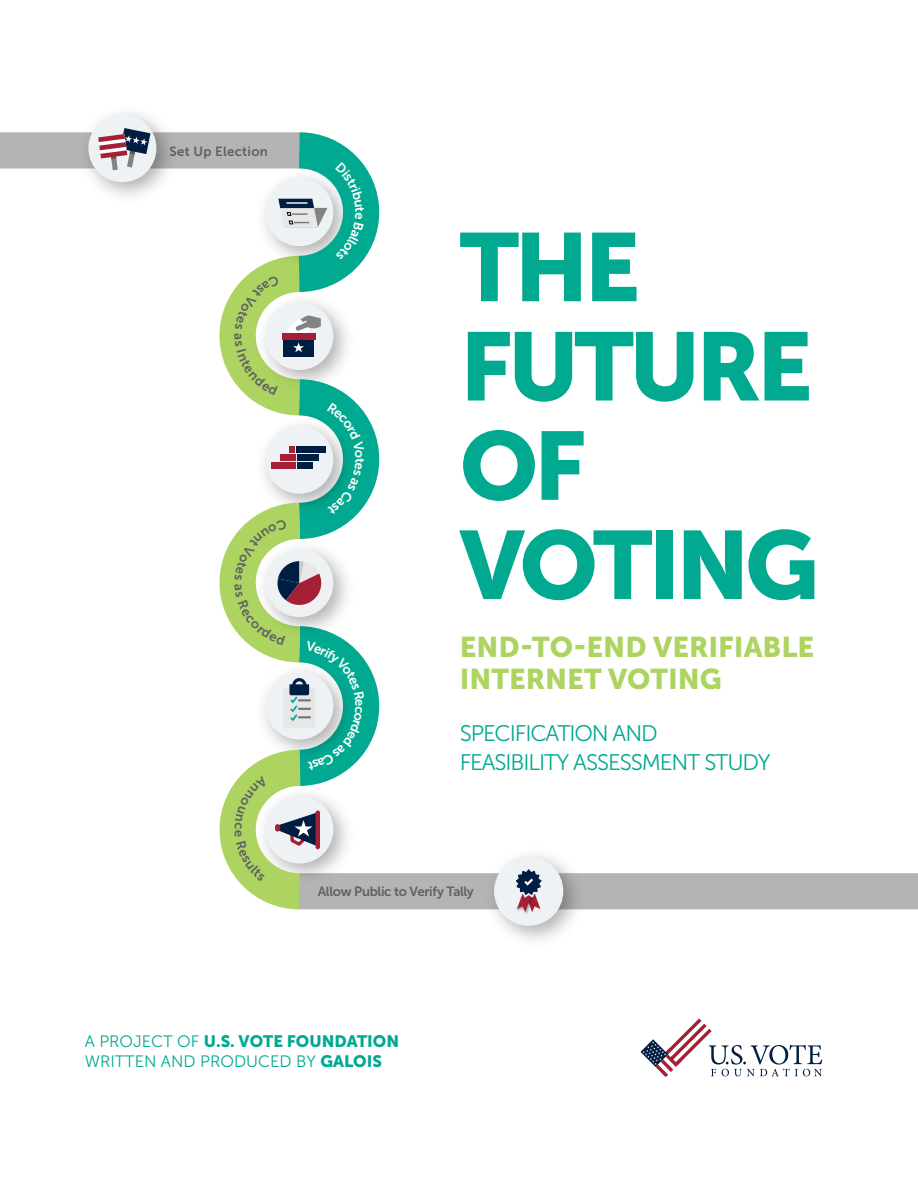
<style>
.page{position:relative;width:918px;height:1188px;background:#fff}
.page>*{position:absolute;margin:0;border:0;box-sizing:border-box;transform-origin:0 0}
.Headline{font:96px "Museo Sans 900";letter-spacing:-.05em;color:#00a990}
.Headline-2{font:28.5px "Museo Sans 900";color:#add461}
.Headline-3{font:22.5px "Museo Sans 300";letter-spacing:-.05em;color:#00a990}
.Headline-4{font:16.5px "Museo Sans 900";color:#00a990}
.Headline-5{font:16.5px "Museo Sans 300";color:#00a990}
.t1{font:13.2px "Museo Sans 700";letter-spacing:-.025em;color:#616161}
.t2{font:13.2px "Museo Sans 700";letter-spacing:.02em;color:#616161}
.s1{font-family:"Museo Sans 300"}
.s2{font-family:"Museo Sans 900"}
</style>
<div class="page">
<div style="left:0;top:132px;width:301px;height:37px;background:#b4b4b4"></div>
<div style="left:299px;top:873px;width:619px;height:36px;background:#b4b4b4"></div>
<img style="left:73px;top:112px;width:112px;height:84px">
<div style="left:88px;top:114px;width:68px;height:68px;background:#eef2f4;border-radius:50%"></div>
<svg style="left:98px;top:128px;width:52px;height:42px"></svg>
<img style="left:478px;top:855px;width:114px;height:85px">
<div style="left:494px;top:857px;width:69px;height:69px;background:#eef2f4;border-radius:50%"></div>
<svg style="left:516px;top:869px;width:26px;height:43px"></svg>
<svg style="left:640px;top:1018px;width:182px;height:59px"></svg>
<svg style="left:201px;top:132px;width:196px;height:778px"></svg>
<p class="t2" style="left:169px;top:144px;width:100px">Set Up Election</p>
<p class="Headline" style="left:460px;top:213px;width:182px">THE</p>
<p class="Headline" style="left:460px;top:312px;width:355px">FUTURE</p>
<p class="Headline" style="left:460px;top:412px;width:128px">OF</p>
<p class="Headline" style="left:460px;top:511px;width:361px">VOTING</p>
<p class="Headline-2" style="left:460px;top:631px;width:356px">END-TO-END VERIFIABLE</p>
<p class="Headline-2" style="left:460px;top:663px;width:264px">INTERNET VOTING</p>
<p class="Headline-3" style="left:460px;top:721px;width:200px">SPECIFICATION AND</p>
<p class="Headline-3" style="left:460px;top:750px;width:312px">FEASIBILITY ASSESSMENT STUDY</p>
<p class="t1" style="left:318px;top:884px;width:158px">Allow Public to Verify Tally</p>
<p class="Headline-4" style="left:85px;top:1032px;width:316px"><span class="s1">A PROJECT OF</span> U.S. VOTE FOUNDATION</p>
<p class="Headline-5" style="left:85px;top:1052px;width:299px">WRITTEN AND PRODUCED BY <span class="s2">GALOIS</span></p>
</div>
